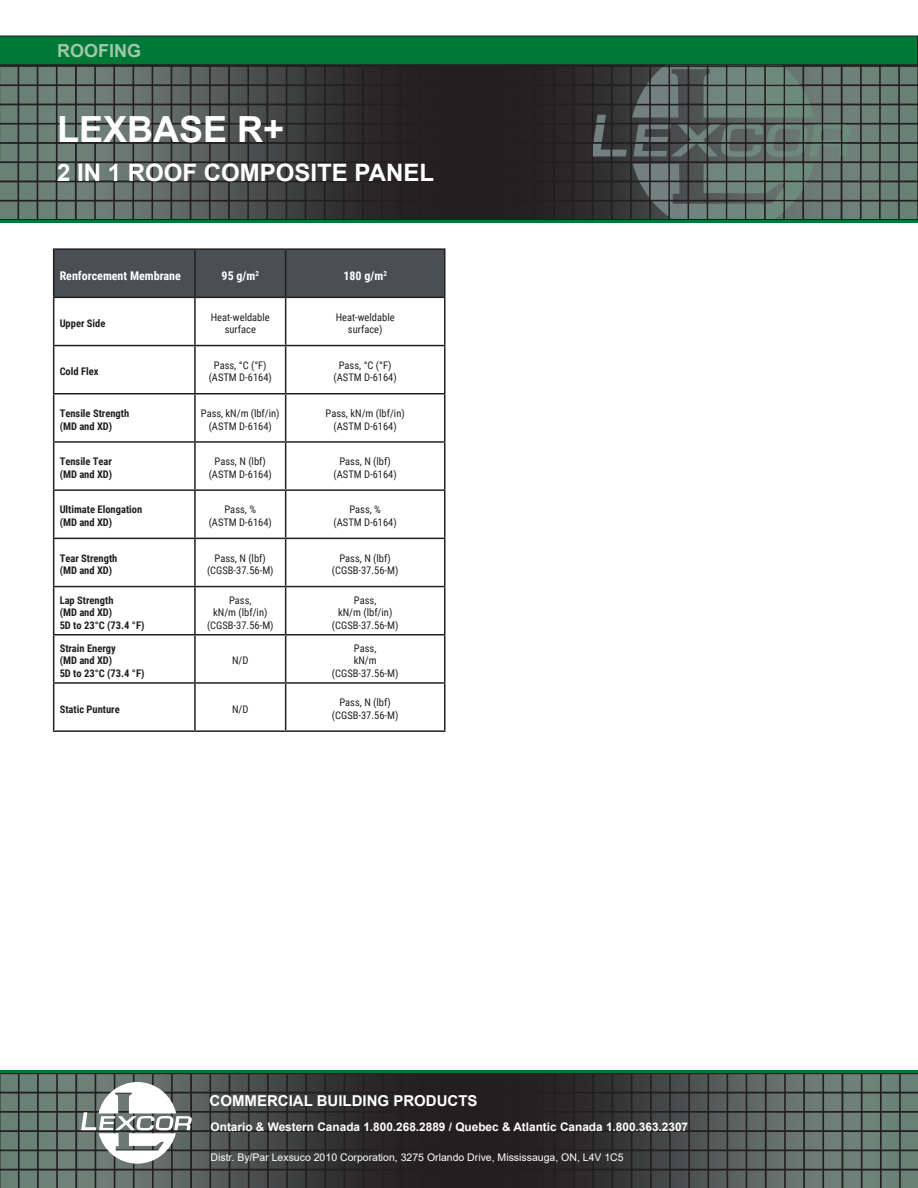
<style>
.page{position:relative;width:918px;height:1188px;background:#fff}
.page>*{position:absolute;margin:0;border:0;box-sizing:border-box;transform-origin:0 0}
.t1{font:700 36px "Arial";color:#fff}
.t2{font:700 24px "Arial";color:#fff}
.t3{font:700 18px "Arial";color:#9fc8aa}
.t4{font:700 15px "Arial";color:#fff}
.t5{font:700 12px "Roboto Condensed";color:#fff}
.t6{font:700 11.85px "Arial";color:#fff}
.t7{font:10.5px "Roboto Condensed";color:#231f20}
.t8{font:700 10.5px "Roboto Condensed";color:#231f20}
.t9{font:10.5px "Arial";color:#fff}
</style>
<div class="page">
<hr style="left:0;top:220px;width:918px;height:3px;background:#007836">
<svg style="left:0;top:1073px;width:918px;height:115px;background:#434846"></svg>
<hr style="left:0;top:1070px;width:918px;height:3px;background:#007836">
<svg style="left:0;top:1074px;width:918px;height:90px;background:#4c504f"></svg>
<svg style="left:0;top:36px;width:918px;height:183px;background:#3c5347"></svg>
<div style="left:54px;top:250px;width:390px;height:47px;background:#4a4f55"></div>
<hr style="left:53px;top:298px;width:1px;height:47px;background:#231f20">
<hr style="left:194px;top:298px;width:2px;height:47px;background:#231f20">
<hr style="left:285px;top:298px;width:1px;height:47px;background:#231f20">
<hr style="left:444px;top:298px;width:2px;height:47px;background:#231f20">
<hr style="left:53px;top:346px;width:1px;height:47px;background:#231f20">
<hr style="left:194px;top:346px;width:2px;height:47px;background:#231f20">
<hr style="left:285px;top:346px;width:1px;height:47px;background:#231f20">
<hr style="left:444px;top:346px;width:2px;height:47px;background:#231f20">
<hr style="left:53px;top:395px;width:1px;height:46px;background:#231f20">
<hr style="left:194px;top:395px;width:2px;height:46px;background:#231f20">
<hr style="left:285px;top:395px;width:1px;height:46px;background:#231f20">
<hr style="left:444px;top:395px;width:2px;height:46px;background:#231f20">
<hr style="left:53px;top:443px;width:1px;height:46px;background:#231f20">
<hr style="left:194px;top:443px;width:2px;height:46px;background:#231f20">
<hr style="left:285px;top:443px;width:1px;height:46px;background:#231f20">
<hr style="left:444px;top:443px;width:2px;height:46px;background:#231f20">
<hr style="left:53px;top:491px;width:1px;height:47px;background:#231f20">
<hr style="left:194px;top:491px;width:2px;height:47px;background:#231f20">
<hr style="left:285px;top:491px;width:1px;height:47px;background:#231f20">
<hr style="left:444px;top:491px;width:2px;height:47px;background:#231f20">
<hr style="left:53px;top:539px;width:1px;height:47px;background:#231f20">
<hr style="left:194px;top:539px;width:2px;height:47px;background:#231f20">
<hr style="left:285px;top:539px;width:1px;height:47px;background:#231f20">
<hr style="left:444px;top:539px;width:2px;height:47px;background:#231f20">
<hr style="left:53px;top:587px;width:1px;height:47px;background:#231f20">
<hr style="left:194px;top:587px;width:2px;height:47px;background:#231f20">
<hr style="left:285px;top:587px;width:1px;height:47px;background:#231f20">
<hr style="left:444px;top:587px;width:2px;height:47px;background:#231f20">
<hr style="left:53px;top:636px;width:1px;height:46px;background:#231f20">
<hr style="left:194px;top:636px;width:2px;height:46px;background:#231f20">
<hr style="left:285px;top:636px;width:1px;height:46px;background:#231f20">
<hr style="left:444px;top:636px;width:2px;height:46px;background:#231f20">
<hr style="left:53px;top:684px;width:1px;height:46px;background:#231f20">
<hr style="left:194px;top:684px;width:2px;height:46px;background:#231f20">
<hr style="left:285px;top:684px;width:1px;height:46px;background:#231f20">
<hr style="left:444px;top:684px;width:2px;height:46px;background:#231f20">
<hr style="left:53px;top:248px;width:142px;height:2px;background:#231f20">
<hr style="left:53px;top:250px;width:1px;height:47px;background:#231f20">
<hr style="left:53px;top:297px;width:142px;height:1px;background:#231f20">
<hr style="left:53px;top:345px;width:142px;height:1px;background:#231f20">
<hr style="left:53px;top:393px;width:142px;height:2px;background:#231f20">
<hr style="left:53px;top:441px;width:142px;height:2px;background:#231f20">
<hr style="left:53px;top:489px;width:142px;height:2px;background:#231f20">
<hr style="left:53px;top:538px;width:142px;height:1px;background:#231f20">
<hr style="left:53px;top:586px;width:142px;height:1px;background:#231f20">
<hr style="left:53px;top:634px;width:142px;height:2px;background:#231f20">
<hr style="left:53px;top:682px;width:142px;height:2px;background:#231f20">
<hr style="left:53px;top:730px;width:142px;height:2px;background:#231f20">
<hr style="left:195px;top:248px;width:91px;height:2px;background:#231f20">
<hr style="left:194px;top:250px;width:2px;height:47px;background:#231f20">
<hr style="left:195px;top:297px;width:91px;height:1px;background:#231f20">
<hr style="left:195px;top:345px;width:91px;height:1px;background:#231f20">
<hr style="left:195px;top:393px;width:91px;height:2px;background:#231f20">
<hr style="left:195px;top:441px;width:91px;height:2px;background:#231f20">
<hr style="left:195px;top:489px;width:91px;height:2px;background:#231f20">
<hr style="left:195px;top:538px;width:91px;height:1px;background:#231f20">
<hr style="left:195px;top:586px;width:91px;height:1px;background:#231f20">
<hr style="left:195px;top:634px;width:91px;height:2px;background:#231f20">
<hr style="left:195px;top:682px;width:91px;height:2px;background:#231f20">
<hr style="left:195px;top:730px;width:91px;height:2px;background:#231f20">
<hr style="left:286px;top:248px;width:160px;height:2px;background:#231f20">
<hr style="left:285px;top:250px;width:1px;height:47px;background:#231f20">
<hr style="left:286px;top:297px;width:160px;height:1px;background:#231f20">
<hr style="left:286px;top:345px;width:160px;height:1px;background:#231f20">
<hr style="left:286px;top:393px;width:160px;height:2px;background:#231f20">
<hr style="left:286px;top:441px;width:160px;height:2px;background:#231f20">
<hr style="left:286px;top:489px;width:160px;height:2px;background:#231f20">
<hr style="left:286px;top:538px;width:160px;height:1px;background:#231f20">
<hr style="left:286px;top:586px;width:160px;height:1px;background:#231f20">
<hr style="left:286px;top:634px;width:160px;height:2px;background:#231f20">
<hr style="left:286px;top:682px;width:160px;height:2px;background:#231f20">
<hr style="left:286px;top:730px;width:160px;height:2px;background:#231f20">
<hr style="left:444px;top:250px;width:2px;height:47px;background:#231f20">
<h3 class="t3" style="left:57px;top:38px;width:86px">ROOFING</h3>
<p class="t1" style="left:57px;top:104px;width:229px">LEXBASE R+</p>
<p class="t2" style="left:57px;top:155px;width:378px">2 IN 1 ROOF COMPOSITE PANEL</p>
<p class="t5" style="left:60px;top:267px;width:123px">Renforcement Membrane</p>
<p class="t5" style="left:222px;top:267px;width:39px">95 g/m<sup>2</sup></p>
<p class="t5" style="left:343px;top:267px;width:45px">180 g/m<sup>2</sup></p>
<p class="t8" style="left:60px;top:316px;width:47px">Upper Side</p>
<p class="t7" style="left:211px;top:310px;width:61px">Heat-weldable</p>
<p class="t7" style="left:225px;top:322px;width:33px">surface</p>
<p class="t7" style="left:336px;top:310px;width:61px">Heat-weldable</p>
<p class="t7" style="left:348px;top:322px;width:36px">surface)</p>
<p class="t8" style="left:60px;top:364px;width:40px">Cold Flex</p>
<p class="t7" style="left:214px;top:358px;width:54px">Pass, °C (°F)</p>
<p class="t7" style="left:209px;top:370px;width:65px">(ASTM D-6164)</p>
<p class="t7" style="left:339px;top:358px;width:54px">Pass, °C (°F)</p>
<p class="t7" style="left:334px;top:370px;width:65px">(ASTM D-6164)</p>
<p class="t8" style="left:60px;top:406px;width:71px">Tensile Strength</p>
<p class="t8" style="left:60px;top:419px;width:54px">(MD and XD)</p>
<p class="t7" style="left:201px;top:406px;width:80px">Pass, kN/m (lbf/in)</p>
<p class="t7" style="left:209px;top:419px;width:65px">(ASTM D-6164)</p>
<p class="t7" style="left:326px;top:406px;width:81px">Pass, kN/m (lbf/in)</p>
<p class="t7" style="left:334px;top:419px;width:65px">(ASTM D-6164)</p>
<p class="t8" style="left:60px;top:454px;width:54px">Tensile Tear</p>
<p class="t8" style="left:60px;top:467px;width:54px">(MD and XD)</p>
<p class="t7" style="left:215px;top:454px;width:53px">Pass, N (lbf)</p>
<p class="t7" style="left:209px;top:467px;width:65px">(ASTM D-6164)</p>
<p class="t7" style="left:340px;top:454px;width:53px">Pass, N (lbf)</p>
<p class="t7" style="left:334px;top:467px;width:65px">(ASTM D-6164)</p>
<p class="t8" style="left:60px;top:502px;width:84px">Ultimate Elongation</p>
<p class="t8" style="left:60px;top:515px;width:54px">(MD and XD)</p>
<p class="t7" style="left:225px;top:502px;width:33px">Pass, %</p>
<p class="t7" style="left:209px;top:515px;width:65px">(ASTM D-6164)</p>
<p class="t7" style="left:349px;top:502px;width:33px">Pass, %</p>
<p class="t7" style="left:334px;top:515px;width:65px">(ASTM D-6164)</p>
<p class="t8" style="left:60px;top:551px;width:59px">Tear Strength</p>
<p class="t8" style="left:60px;top:563px;width:54px">(MD and XD)</p>
<p class="t7" style="left:215px;top:551px;width:53px">Pass, N (lbf)</p>
<p class="t7" style="left:207px;top:563px;width:68px">(CGSB-37.56-M)</p>
<p class="t7" style="left:340px;top:551px;width:53px">Pass, N (lbf)</p>
<p class="t7" style="left:332px;top:563px;width:68px">(CGSB-37.56-M)</p>
<p class="t8" style="left:60px;top:592px;width:55px">Lap Strength</p>
<p class="t8" style="left:60px;top:605px;width:54px">(MD and XD)</p>
<p class="t8" style="left:60px;top:618px;width:86px">5D to 23°C (73.4 °F)</p>
<p class="t7" style="left:229px;top:592px;width:24px">Pass,</p>
<p class="t7" style="left:213px;top:605px;width:56px">kN/m (lbf/in)</p>
<p class="t7" style="left:207px;top:618px;width:68px">(CGSB-37.56-M)</p>
<p class="t7" style="left:354px;top:592px;width:24px">Pass,</p>
<p class="t7" style="left:338px;top:605px;width:56px">kN/m (lbf/in)</p>
<p class="t7" style="left:332px;top:618px;width:68px">(CGSB-37.56-M)</p>
<p class="t8" style="left:60px;top:641px;width:58px">Strain Energy</p>
<p class="t8" style="left:60px;top:653px;width:54px">(MD and XD)</p>
<p class="t8" style="left:60px;top:666px;width:86px">5D to 23°C (73.4 °F)</p>
<p class="t7" style="left:232px;top:653px;width:18px">N/D</p>
<p class="t7" style="left:354px;top:641px;width:24px">Pass,</p>
<p class="t7" style="left:354px;top:653px;width:25px">kN/m</p>
<p class="t7" style="left:332px;top:666px;width:68px">(CGSB-37.56-M)</p>
<p class="t8" style="left:60px;top:701px;width:62px">Static Punture</p>
<p class="t7" style="left:232px;top:701px;width:18px">N/D</p>
<p class="t7" style="left:340px;top:695px;width:53px">Pass, N (lbf)</p>
<p class="t7" style="left:332px;top:708px;width:68px">(CGSB-37.56-M)</p>
<h3 class="t4" style="left:210px;top:1090px;width:270px">COMMERCIAL BUILDING PRODUCTS</h3>
<p class="t6" style="left:211px;top:1118px;width:479px">Ontario &amp; Western Canada 1.800.268.2889 / Quebec &amp; Atlantic Canada 1.800.363.2307</p>
<p class="t9" style="left:211px;top:1150px;width:415px">Distr. By/Par Lexsuco 2010 Corporation, 3275 Orlando Drive, Mississauga, ON, L4V 1C5</p>
</div>
